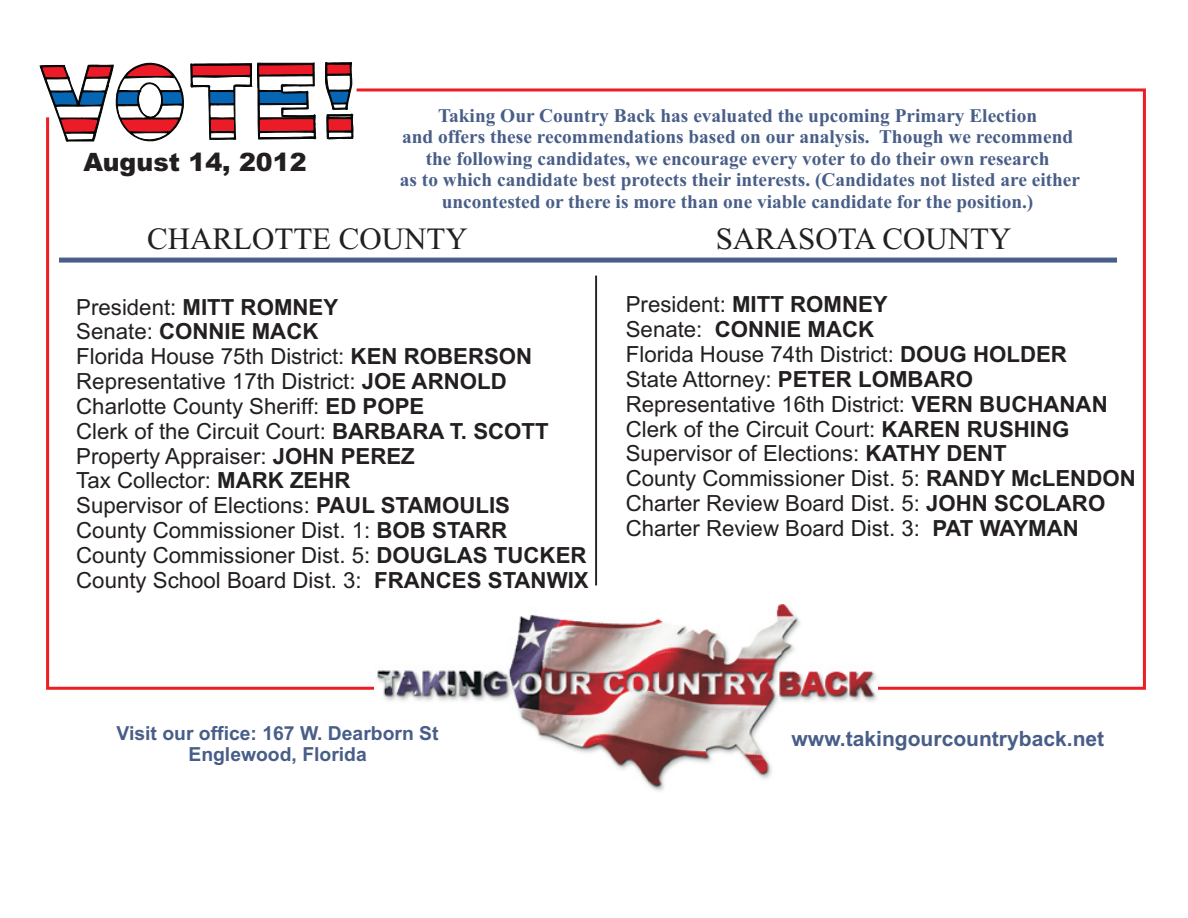
<style>
.page{position:relative;width:1188px;height:918px;background:#fff}
.page>*{position:absolute;margin:0;border:0;box-sizing:border-box;transform-origin:0 0}
.t1{font:30.9px "Times New Roman";color:#231f20}
.t2{font:900 25.35px "Arial";color:#231f20}
.t3{font:22.2px/24.9px "Arial";color:#231f20}
.t4{font:700 21px "Arial";color:#485e88}
.t5{font:700 19.35px/21.5px "Times New Roman";color:#485e88;text-align:center}
.t6{font:700 19.35px/21.6px "Arial";color:#485e88;text-align:center}
.s1{font-weight:700}
</style>
<div class="page">
<img style="left:376px;top:604px;width:501px;height:187px">
<svg style="left:59px;top:257px;width:1058px;height:6px;background:#66789b"></svg>
<div style="left:595px;top:276px;width:2px;height:309px;border:1px solid #231f20"></div>
<svg style="left:39px;top:62px;width:318px;height:79px"></svg>
<p class="t5" style="left:400px;top:107px;width:682px">Taking Our Country Back has evaluated the upcoming Primary Election<br>and offers these recommendations based on our analysis. Though we recommend the following candidates, we encourage every voter to do their own research<br>as to which candidate best protects their interests. (Candidates not listed are either uncontested or there is more than one viable candidate for the position.)</p>
<h1 class="t1" style="left:147px;top:228px;width:322px">CHARLOTTE COUNTY</h1>
<h1 class="t1" style="left:716px;top:228px;width:297px">SARASOTA COUNTY</h1>
<p class="t2" style="left:83px;top:153px;width:225px">August 14, 2012</p>
<p class="t3" style="left:76px;top:296px;width:514px">President: <span class="s1">MITT ROMNEY<br></span>Senate: <span class="s1">CONNIE MACK<br></span>Florida House 75th District: <span class="s1">KEN ROBERSON </span>Representative 17th District: <span class="s1">JOE ARNOLD </span>Charlotte County Sheriff: <span class="s1">ED POPE<br></span>Clerk of the Circuit Court: <span class="s1">BARBARA T. SCOTT </span>Property Appraiser: <span class="s1">JOHN PEREZ<br></span>Tax Collector: <span class="s1">MARK ZEHR<br></span>Supervisor of Elections: <span class="s1">PAUL STAMOULIS<br></span>County Commissioner Dist. 1: <span class="s1">BOB STARR<br></span>County Commissioner Dist. 5: <span class="s1">DOUGLAS TUCKER </span>County School Board Dist. 3: <span class="s1">FRANCES STANWIX</span></p>
<p class="t3" style="left:626px;top:294px;width:511px">President: <span class="s1">MITT ROMNEY<br></span>Senate: <span class="s1">CONNIE MACK<br></span>Florida House 74th District: <span class="s1">DOUG HOLDER<br></span>State Attorney: <span class="s1">PETER LOMBARO<br></span>Representative 16th District: <span class="s1">VERN BUCHANAN </span>Clerk of the Circuit Court: <span class="s1">KAREN RUSHING </span>Supervisor of Elections: <span class="s1">KATHY DENT<br></span>County Commissioner Dist. 5: <span class="s1">RANDY McLENDON </span>Charter Review Board Dist. 5: <span class="s1">JOHN SCOLARO </span>Charter Review Board Dist. 3: <span class="s1">PAT WAYMAN</span></p>
<p class="t6" style="left:117px;top:724px;width:324px">Visit our office: 167 W. Dearborn St<br>Englewood, Florida</p>
<p class="t4" style="left:792px;top:731px;width:314px">www.takingourcountryback.net</p>
</div>
